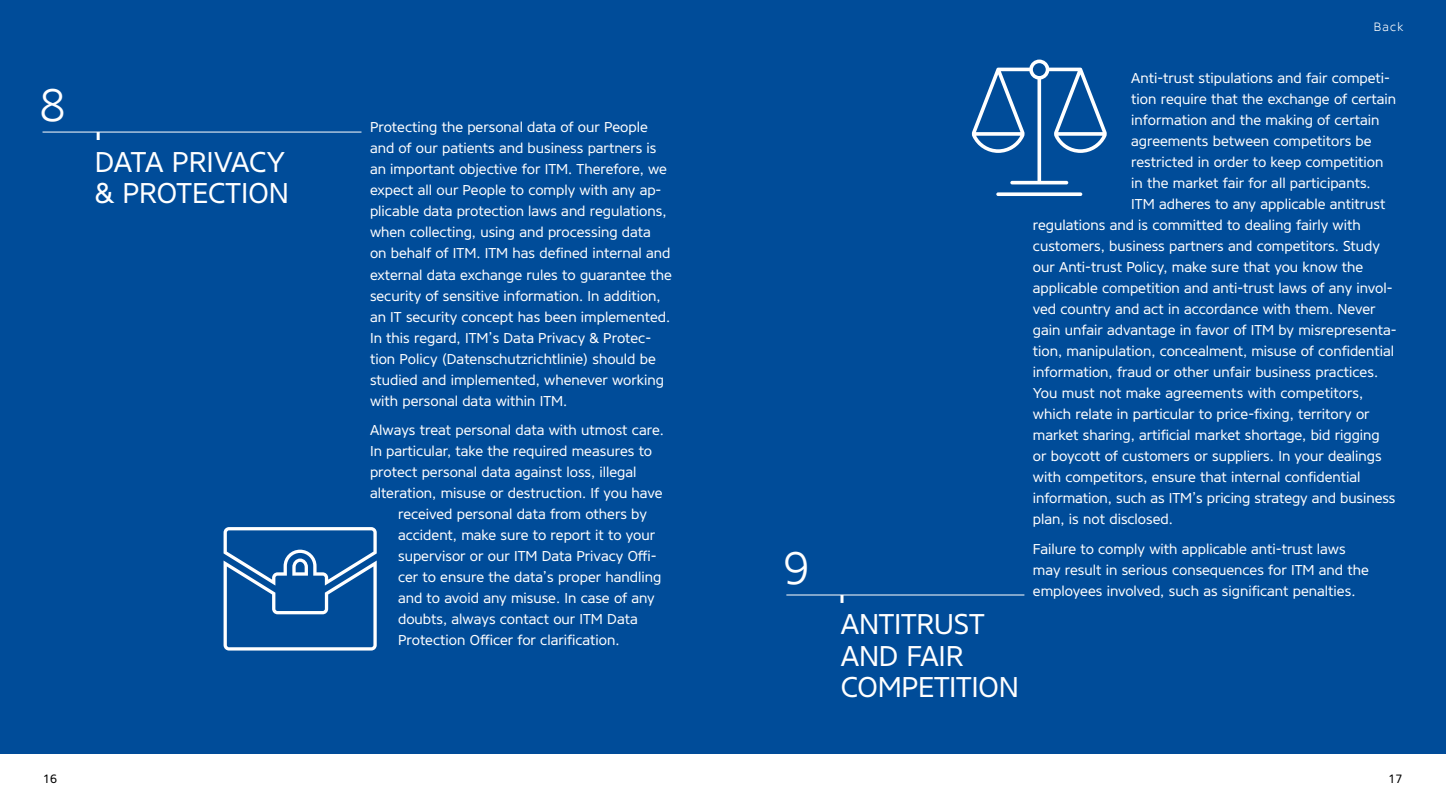
<style>
.page{position:relative;width:1446px;height:808px;background:#fff}
.page>*{position:absolute;margin:0;border:0;box-sizing:border-box;transform-origin:0 0}
.t1{font:300 45px "Core Sans N35";color:#fff}
.t2{font:28.5px/31.5px "Core Sans N45";letter-spacing:-.01em;color:#fff}
.t3{font:14.25px/21px "Core Sans N45";color:#fff}
.t4{font:12px "Core Sans N45";color:#000}
.t5{font:300 12px "Core Sans N35";color:#fff}
</style>
<div class="page">
<div style="left:0;top:0;width:1446px;height:754px;background:#004c99"></div>
<hr style="left:43px;top:132px;width:318px;height:1px;background:#fff">
<svg style="left:97px;top:132px;width:3px;height:8px"></svg>
<hr style="left:786px;top:595px;width:238px;height:1px;background:#fff">
<svg style="left:840px;top:595px;width:3px;height:8px"></svg>
<svg style="left:224px;top:527px;width:153px;height:123px"></svg>
<svg style="left:996px;top:192px;width:86px;height:4px"></svg>
<svg style="left:971px;top:60px;width:136px;height:124px"></svg>
<h1 class="t1" style="left:39px;top:76px;width:28px">8</h1>
<h2 class="t2" style="left:95px;top:146px;width:196px">DATA PRIVACY &amp; PROTECTION</h2>
<p class="t3" style="left:370px;top:117px;width:303px">Protecting the personal data of our People and of our patients and business partners is an important objective for ITM. Therefore, we expect all our People to comply with any ap&shy;plicable data protection laws and regulations, when collecting, using and processing data<br>on behalf of ITM. ITM has defined internal and external data exchange rules to guarantee the security of sensitive information. In addition, an IT security concept has been implemented.<br>In this regard, ITM’s Data Privacy &amp; Protec&shy;tion Policy (Datenschutzrichtlinie) should be studied and implemented, whenever working with personal data within ITM.</p>
<p class="t3" style="left:370px;top:420px;width:293px">Always treat personal data with utmost care.</p>
<p class="t3" style="left:370px;top:441px;width:284px">In particular, take the required measures to</p>
<p class="t3" style="left:370px;top:462px;width:268px">protect personal data against loss, illegal</p>
<p class="t3" style="left:370px;top:483px;width:294px">alteration, misuse or destruction. If you have</p>
<p class="t3" style="left:398px;top:504px;width:250px">received personal data from others by</p>
<p class="t3" style="left:398px;top:525px;width:259px">accident, make sure to report it to your</p>
<p class="t3" style="left:398px;top:546px;width:260px">supervisor or our ITM Data Privacy Offi-</p>
<p class="t3" style="left:398px;top:567px;width:265px">cer to ensure the data’s proper handling</p>
<p class="t3" style="left:398px;top:588px;width:258px">and to avoid any misuse. In case of any</p>
<p class="t3" style="left:398px;top:609px;width:241px">doubts, always contact our ITM Data</p>
<p class="t3" style="left:398px;top:630px;width:221px">Protection Officer for clarification.</p>
<h1 class="t1" style="left:783px;top:539px;width:28px">9</h1>
<h2 class="t2" style="left:841px;top:609px;width:179px">ANTITRUST<br>AND FAIR<br>COMPETITION</h2>
<p class="t5" style="left:1373px;top:19px;width:31px">Back</p>
<p class="t3" style="left:1131px;top:68px;width:260px">Anti-trust stipulations and fair competi-</p>
<p class="t3" style="left:1131px;top:89px;width:266px">tion require that the exchange of certain</p>
<p class="t3" style="left:1131px;top:110px;width:250px">information and the making of certain</p>
<p class="t3" style="left:1131px;top:131px;width:242px">agreements between competitors be</p>
<p class="t3" style="left:1131px;top:152px;width:253px">restricted in order to keep competition</p>
<p class="t3" style="left:1131px;top:173px;width:238px">in the market fair for all participants.</p>
<p class="t3" style="left:1131px;top:194px;width:256px">ITM adheres to any applicable antitrust</p>
<p class="t3" style="left:1033px;top:215px;width:329px">regulations and is committed to dealing fairly with</p>
<p class="t3" style="left:1033px;top:236px;width:349px">customers, business partners and competitors. Study</p>
<p class="t3" style="left:1033px;top:257px;width:332px">our Anti-trust Policy, make sure that you know the</p>
<p class="t3" style="left:1033px;top:278px;width:361px">applicable competition and anti-trust laws of any invol-</p>
<p class="t3" style="left:1033px;top:299px;width:344px">ved country and act in accordance with them. Never</p>
<p class="t3" style="left:1033px;top:320px;width:365px">gain unfair advantage in favor of ITM by misrepresenta-</p>
<p class="t3" style="left:1033px;top:341px;width:363px">tion, manipulation, concealment, misuse of confidential</p>
<p class="t3" style="left:1033px;top:362px;width:344px">information, fraud or other unfair business practices.</p>
<p class="t3" style="left:1033px;top:383px;width:332px">You must not make agreements with competitors,</p>
<p class="t3" style="left:1033px;top:404px;width:338px">which relate in particular to price-fixing, territory or</p>
<p class="t3" style="left:1033px;top:425px;width:348px">market sharing, artificial market shortage, bid rigging</p>
<p class="t3" style="left:1033px;top:446px;width:350px">or boycott of customers or suppliers. In your dealings</p>
<p class="t3" style="left:1033px;top:467px;width:329px">with competitors, ensure that internal confidential</p>
<p class="t3" style="left:1033px;top:488px;width:364px">information, such as ITM’s pricing strategy and business</p>
<p class="t3" style="left:1033px;top:509px;width:139px">plan, is not disclosed.</p>
<p class="t3" style="left:1033px;top:538px;width:337px">Failure to comply with applicable anti-trust laws may result in serious consequences for ITM and the</p>
<p class="t3" style="left:1033px;top:580px;width:322px">employees involved, such as significant penalties.</p>
<p class="t4" style="left:43px;top:771px;width:15px">16</p>
<p class="t4" style="left:1388px;top:771px;width:15px">17</p>
</div>
